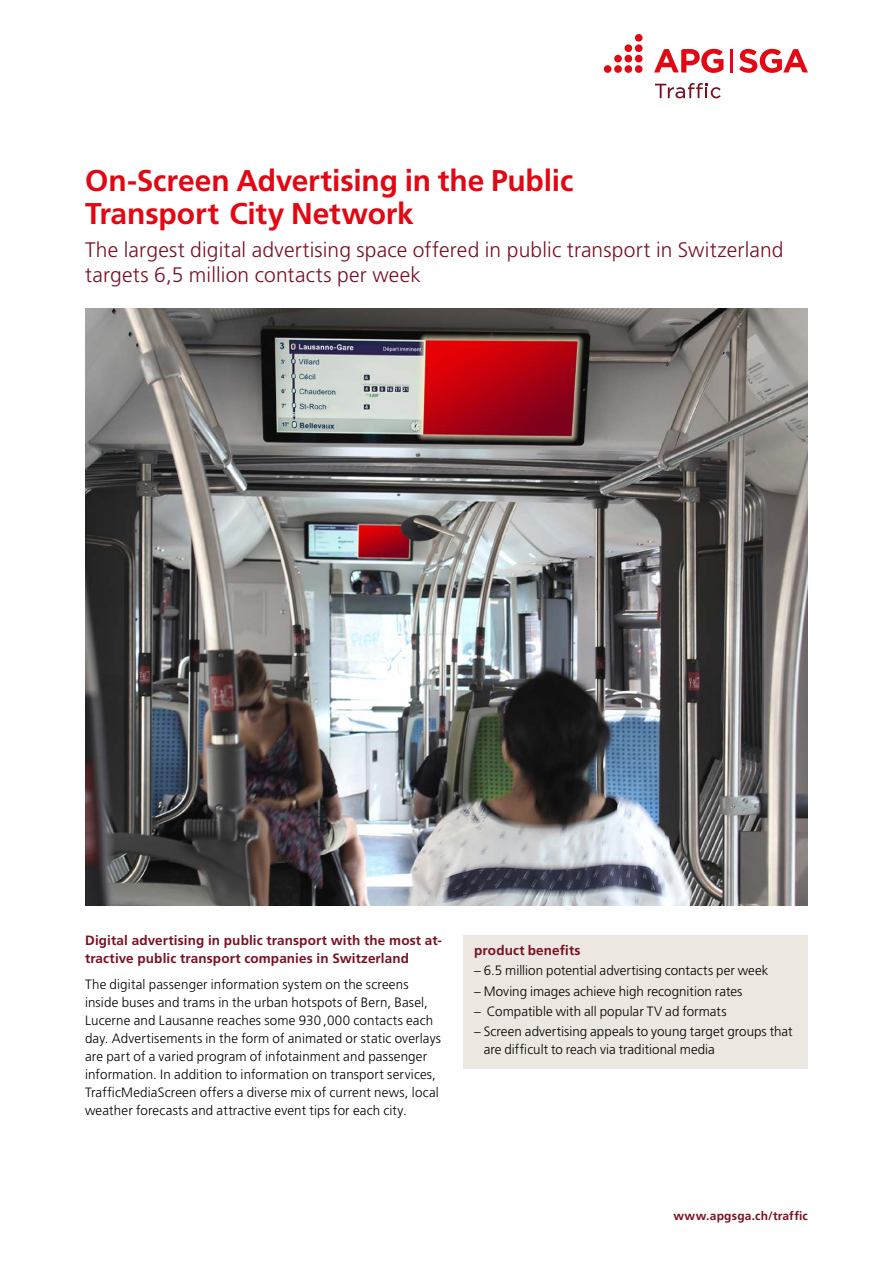
<style>
.page{position:relative;width:893px;height:1263px;background:#fff}
.page>*{position:absolute;margin:0;border:0;box-sizing:border-box;transform-origin:0 0}
.t1{font:700 30px/33px "Frutiger LT Std";letter-spacing:-.005em;color:#e30613}
.t2{font:300 21px/25.5px "Frutiger LT Std";letter-spacing:.01em;color:#7a1122}
.t3{font:300 13.5px/18px "Frutiger LT Std";letter-spacing:.01em;color:#000}
.t4{font:700 13.5px/18px "Frutiger LT Std";letter-spacing:.01em;color:#7a1122}
.t5{font:700 12px "Frutiger LT Std";letter-spacing:.015em;color:#7a1122}
</style>
<div class="page">
<hr style="left:731px;top:49px;width:2px;height:24px;background:#e30613">
<svg style="left:739px;top:49px;width:69px;height:24px"></svg>
<div style="left:604px;top:65px;width:7px;height:8px;background:#e30613;border-radius:50%"></div>
<div style="left:614px;top:65px;width:8px;height:8px;background:#e30613;border-radius:50%"></div>
<div style="left:614px;top:55px;width:8px;height:7px;background:#e30613;border-radius:50%"></div>
<div style="left:624px;top:65px;width:8px;height:8px;background:#e30613;border-radius:50%"></div>
<div style="left:624px;top:55px;width:8px;height:7px;background:#e30613;border-radius:50%"></div>
<div style="left:624px;top:44px;width:8px;height:8px;background:#e30613;border-radius:50%"></div>
<div style="left:635px;top:65px;width:7px;height:8px;background:#e30613;border-radius:50%"></div>
<div style="left:635px;top:55px;width:7px;height:7px;background:#e30613;border-radius:50%"></div>
<div style="left:635px;top:44px;width:7px;height:8px;background:#e30613;border-radius:50%"></div>
<div style="left:635px;top:34px;width:7px;height:8px;background:#e30613;border-radius:50%"></div>
<svg style="left:654px;top:49px;width:69px;height:24px"></svg>
<svg style="left:655px;top:83px;width:66px;height:15px"></svg>
<div style="left:463px;top:935px;width:345px;height:134px;background:#ece7e0"></div>
<img style="left:85px;top:308px;width:723px;height:598px">
<h1 class="t1" style="left:85px;top:164px;width:490px">On-Screen Advertising in the Public<br>Transport City Network</h1>
<h2 class="t2" style="left:85px;top:237px;width:700px">The largest digital advertising space offered in public transport in Switzerland targets 6,5 million contacts per week</h2>
<p class="t4" style="left:85px;top:931px;width:359px">Digital advertising in public transport with the most at&shy;tractive public transport companies in Switzerland</p>
<p class="t3" style="left:85px;top:976px;width:358px">The digital passenger information system on the screens inside buses and trams in the urban hotspots of Bern, Basel, Lucerne and Lausanne reaches some 930 ,000 contacts each day. Advertisements in the form of animated or static overlays are part of a varied program of infotainment and passenger information. In addition to information on transport services, TrafficMediaScreen offers a diverse mix of current news, local weather forecasts and attractive event tips for each city.</p>
<p class="t4" style="left:474px;top:942px;width:108px">product benefits</p>
<p class="t3" style="left:474px;top:962px;width:296px">– 6.5 million potential advertising contacts per week</p>
<p class="t3" style="left:474px;top:982px;width:270px">– Moving images achieve high recognition rates</p>
<p class="t3" style="left:474px;top:1002px;width:254px">– Compatible with all popular TV ad formats</p>
<p class="t3" style="left:484px;top:1022px;width:310px;text-indent:-10px">– Screen advertising appeals to young target groups that are difficult to reach via traditional media</p>
<p class="t5" style="left:673px;top:1209px;width:136px">www.apgsga.ch/traffic</p>
</div>
